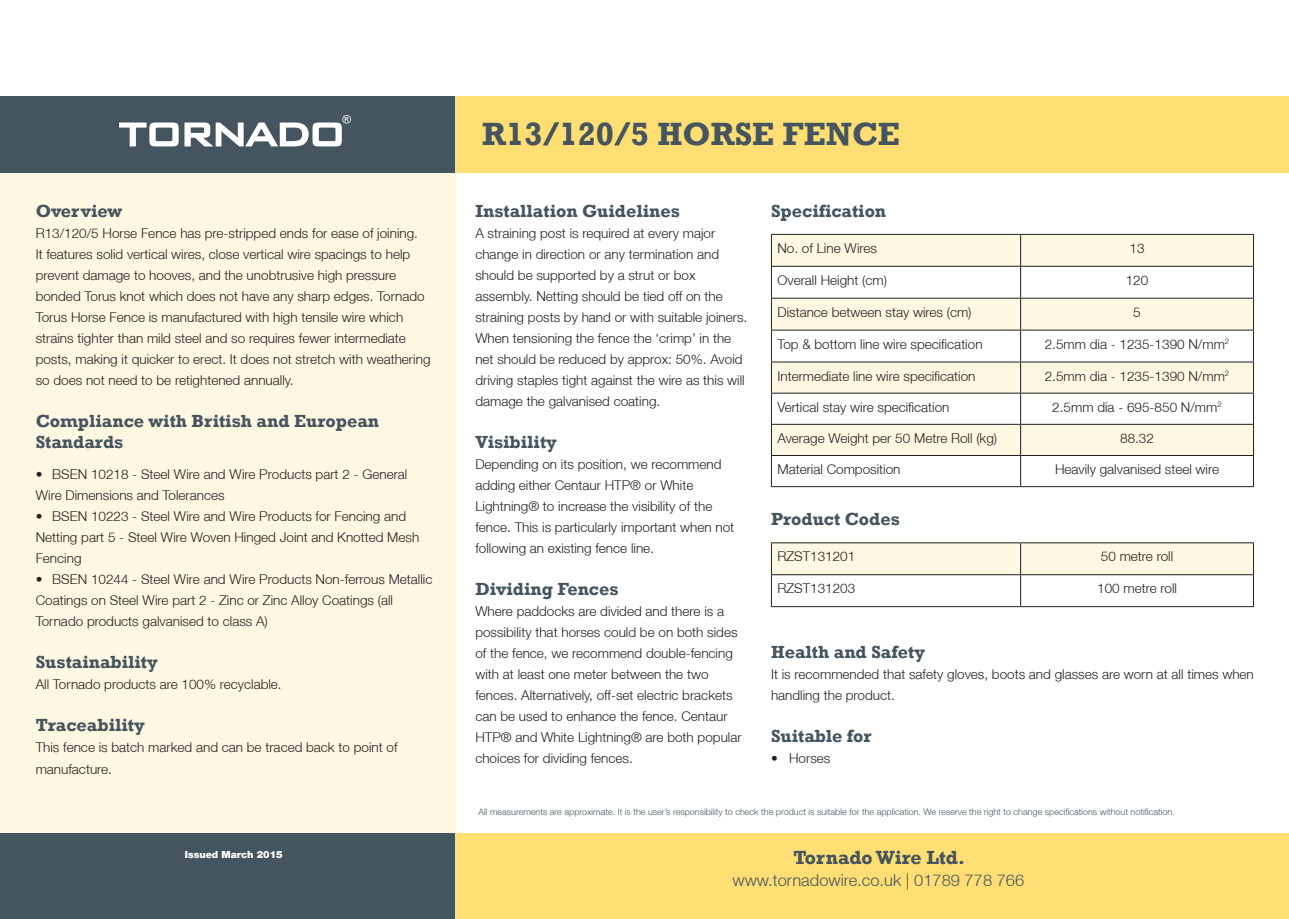
<style>
.page{position:relative;width:1289px;height:919px;background:#fff}
.page>*{position:absolute;margin:0;border:0;box-sizing:border-box;transform-origin:0 0}
.t1{font:700 33px "Rockwell";color:#45555f}
.t2{font:700 19.5px "Rockwell";color:#45555f}
.t3{font:700 18px/21px "Rockwell";color:#45555f}
.t4{font:300 16.5px "Helvetica Neue LT";color:#45555f}
.t5{font:300 13.5px/21px "Helvetica Neue LT";color:#231f20}
.t6{font:11.55px "Rockwell";color:#fff}
.t7{font:900 9.75px "Helvetica Neue LT";color:#fff}
.t8{font:300 9px "Helvetica Neue LT";color:#45555f}
</style>
<div class="page">
<div style="left:0;top:168px;width:455px;height:665px;background:#fef7e1"></div>
<div style="left:772px;top:235px;width:481px;height:158px;background:#fef7e1"></div>
<svg style="left:772px;top:267px;width:481px;height:94px"></svg>
<svg style="left:772px;top:394px;width:481px;height:92px"></svg>
<hr style="left:771px;top:234px;width:249px;height:1px;background:#231f20">
<hr style="left:771px;top:235px;width:1px;height:31px;background:#231f20">
<hr style="left:1020px;top:234px;width:233px;height:1px;background:#231f20">
<hr style="left:1020px;top:235px;width:1px;height:31px;background:#231f20">
<hr style="left:1253px;top:235px;width:1px;height:31px;background:#231f20">
<hr style="left:771px;top:266px;width:249px;height:1px;background:#231f20">
<hr style="left:771px;top:266px;width:1px;height:32px;background:#231f20">
<hr style="left:1020px;top:266px;width:233px;height:1px;background:#231f20">
<hr style="left:1020px;top:266px;width:1px;height:32px;background:#231f20">
<hr style="left:1253px;top:266px;width:1px;height:32px;background:#231f20">
<hr style="left:771px;top:298px;width:249px;height:1px;background:#231f20">
<hr style="left:771px;top:298px;width:1px;height:32px;background:#231f20">
<hr style="left:1020px;top:298px;width:233px;height:1px;background:#231f20">
<hr style="left:1020px;top:298px;width:1px;height:32px;background:#231f20">
<hr style="left:1253px;top:298px;width:1px;height:32px;background:#231f20">
<hr style="left:771px;top:330px;width:249px;height:1px;background:#231f20">
<hr style="left:771px;top:330px;width:1px;height:31px;background:#231f20">
<hr style="left:1020px;top:330px;width:233px;height:1px;background:#231f20">
<hr style="left:1020px;top:330px;width:1px;height:31px;background:#231f20">
<hr style="left:1253px;top:330px;width:1px;height:31px;background:#231f20">
<hr style="left:771px;top:361px;width:249px;height:1px;background:#231f20">
<hr style="left:771px;top:362px;width:1px;height:31px;background:#231f20">
<hr style="left:1020px;top:361px;width:233px;height:1px;background:#231f20">
<hr style="left:1020px;top:362px;width:1px;height:31px;background:#231f20">
<hr style="left:1253px;top:362px;width:1px;height:31px;background:#231f20">
<hr style="left:771px;top:393px;width:249px;height:1px;background:#231f20">
<hr style="left:771px;top:393px;width:1px;height:31px;background:#231f20">
<hr style="left:1020px;top:393px;width:233px;height:1px;background:#231f20">
<hr style="left:1020px;top:393px;width:1px;height:31px;background:#231f20">
<hr style="left:1253px;top:393px;width:1px;height:31px;background:#231f20">
<hr style="left:771px;top:424px;width:249px;height:1px;background:#231f20">
<hr style="left:771px;top:424px;width:1px;height:31px;background:#231f20">
<hr style="left:1020px;top:424px;width:233px;height:1px;background:#231f20">
<hr style="left:1020px;top:424px;width:1px;height:31px;background:#231f20">
<hr style="left:1253px;top:424px;width:1px;height:31px;background:#231f20">
<hr style="left:771px;top:455px;width:249px;height:1px;background:#231f20">
<hr style="left:771px;top:456px;width:1px;height:30px;background:#231f20">
<hr style="left:1020px;top:455px;width:233px;height:1px;background:#231f20">
<hr style="left:1020px;top:456px;width:1px;height:30px;background:#231f20">
<hr style="left:1253px;top:456px;width:1px;height:30px;background:#231f20">
<hr style="left:771px;top:486px;width:249px;height:1px;background:#231f20">
<hr style="left:1020px;top:486px;width:233px;height:1px;background:#231f20">
<svg style="left:772px;top:543px;width:481px;height:63px"></svg>
<hr style="left:771px;top:542px;width:249px;height:1px;background:#231f20">
<hr style="left:771px;top:543px;width:1px;height:31px;background:#231f20">
<hr style="left:1020px;top:542px;width:233px;height:1px;background:#231f20">
<hr style="left:1020px;top:543px;width:1px;height:31px;background:#231f20">
<hr style="left:1253px;top:543px;width:1px;height:31px;background:#231f20">
<hr style="left:771px;top:574px;width:249px;height:1px;background:#231f20">
<hr style="left:771px;top:575px;width:1px;height:31px;background:#231f20">
<hr style="left:1020px;top:574px;width:233px;height:1px;background:#231f20">
<hr style="left:1020px;top:575px;width:1px;height:31px;background:#231f20">
<hr style="left:1253px;top:575px;width:1px;height:31px;background:#231f20">
<hr style="left:771px;top:606px;width:249px;height:1px;background:#231f20">
<hr style="left:1020px;top:606px;width:233px;height:1px;background:#231f20">
<div style="left:0;top:96px;width:455px;height:76px;background:#45555f"></div>
<div style="left:455px;top:96px;width:833px;height:76px;background:#ffde74"></div>
<svg style="left:119px;top:122px;width:223px;height:24px"></svg>
<div style="left:455px;top:833px;width:833px;height:85px;background:#ffde74"></div>
<div style="left:0;top:833px;width:455px;height:85px;background:#45555f"></div>
<p class="t6" style="left:342px;top:115px;width:10px">®</p>
<h3 class="t3" style="left:36px;top:202px;width:88px">Overview</h3>
<p class="t5" style="left:36px;top:223px;width:396px">R13/120/5 Horse Fence has pre-stripped ends for ease of joining.<br>It features solid vertical wires, close vertical wire spacings to help prevent damage to hooves, and the unobtrusive high pressure bonded Torus knot which does not have any sharp edges. Tornado Torus Horse Fence is manufactured with high tensile wire which strains tighter than mild steel and so requires fewer intermediate posts, making it quicker to erect. It does not stretch with weathering so does not need to be retightened annually.</p>
<h3 class="t3" style="left:36px;top:412px;width:345px">Compliance with British and European<br>Standards</h3>
<p class="t5" style="left:36px;top:465px;width:373px">• BSEN 10218 - Steel Wire and Wire Products part 2 - General<br>Wire Dimensions and Tolerances</p>
<p class="t5" style="left:36px;top:507px;width:385px">• BSEN 10223 - Steel Wire and Wire Products for Fencing and<br>Netting part 5 - Steel Wire Woven Hinged Joint and Knotted Mesh<br>Fencing</p>
<p class="t5" style="left:36px;top:570px;width:398px">• BSEN 10244 - Steel Wire and Wire Products Non-ferrous Metallic<br>Coatings on Steel Wire part 2 - Zinc or Zinc Alloy Coatings (all<br>Tornado products galvanised to class A)</p>
<h3 class="t3" style="left:36px;top:653px;width:124px">Sustainability</h3>
<p class="t5" style="left:36px;top:675px;width:247px">All Tornado products are 100% recyclable.</p>
<h3 class="t3" style="left:36px;top:716px;width:110px">Traceability</h3>
<p class="t5" style="left:36px;top:738px;width:363px">This fence is batch marked and can be traced back to point of manufacture.</p>
<h1 class="t1" style="left:482px;top:123px;width:419px">R13/120/5 HORSE FENCE</h1>
<h3 class="t3" style="left:475px;top:202px;width:206px">Installation Guidelines</h3>
<p class="t5" style="left:475px;top:223px;width:273px">A straining post is required at every major change in direction or any termination and should be supported by a strut or box assembly. Netting should be tied off on the straining posts by hand or with suitable joiners.<br>When tensioning the fence the ‘crimp’ in the net should be reduced by approx: 50%. Avoid driving staples tight against the wire as this will damage the galvanised coating.</p>
<h3 class="t3" style="left:475px;top:433px;width:83px">Visibility</h3>
<p class="t5" style="left:475px;top:454px;width:260px">Depending on its position, we recommend adding either Centaur HTP® or White Lightning® to increase the visibility of the fence. This is particularly important when not following an existing fence line.</p>
<h3 class="t3" style="left:475px;top:580px;width:145px">Dividing Fences</h3>
<p class="t5" style="left:475px;top:601px;width:268px">Where paddocks are divided and there is a possibility that horses could be on both sides of the fence, we recommend double-fencing with at least one meter between the two fences. Alternatively, off-set electric brackets can be used to enhance the fence. Centaur HTP® and White Lightning® are both popular choices for dividing fences.</p>
<h3 class="t3" style="left:771px;top:202px;width:117px">Specification</h3>
<p class="t5" style="left:777px;top:239px;width:101px">No. of Line Wires</p>
<p class="t5" style="left:1129px;top:239px;width:17px">13</p>
<p class="t5" style="left:777px;top:270px;width:111px">Overall Height (cm)</p>
<p class="t5" style="left:1125px;top:270px;width:24px">120</p>
<p class="t5" style="left:777px;top:302px;width:196px">Distance between stay wires (cm)</p>
<p class="t5" style="left:1133px;top:302px;width:9px">5</p>
<p class="t5" style="left:777px;top:333px;width:207px">Top &amp; bottom line wire specification</p>
<p class="t5" style="left:1044px;top:334px;width:186px">2.5mm dia - 1235-1390 N/mm<sup>2</sup></p>
<p class="t5" style="left:777px;top:365px;width:200px">Intermediate line wire specification</p>
<p class="t5" style="left:1044px;top:366px;width:186px">2.5mm dia - 1235-1390 N/mm<sup>2</sup></p>
<p class="t5" style="left:777px;top:396px;width:174px">Vertical stay wire specification</p>
<p class="t5" style="left:1052px;top:397px;width:171px">2.5mm dia - 695-850 N/mm<sup>2</sup></p>
<p class="t5" style="left:777px;top:428px;width:221px">Average Weight per 50 Metre Roll (kg)</p>
<p class="t5" style="left:1120px;top:428px;width:35px">88.32</p>
<p class="t5" style="left:777px;top:459px;width:125px">Material Composition</p>
<p class="t5" style="left:1054px;top:459px;width:166px">Heavily galvanised steel wire</p>
<h3 class="t3" style="left:771px;top:510px;width:130px">Product Codes</h3>
<p class="t5" style="left:777px;top:547px;width:79px">RZST131201</p>
<p class="t5" style="left:1100px;top:547px;width:74px">50 metre roll</p>
<p class="t5" style="left:777px;top:579px;width:79px">RZST131203</p>
<p class="t5" style="left:1097px;top:579px;width:81px">100 metre roll</p>
<h3 class="t3" style="left:771px;top:643px;width:155px">Health and Safety</h3>
<p class="t5" style="left:771px;top:664px;width:484px">It is recommended that safety gloves, boots and glasses are worn at all times when handling the product.</p>
<h3 class="t3" style="left:771px;top:727px;width:102px">Suitable for</h3>
<p class="t5" style="left:771px;top:748px;width:61px">• Horses</p>
<p class="t8" style="left:478px;top:805px;width:697px">All measurements are approximate. It is the user’s responsibility to check the product is suitable for the application. We reserve the right to change specifications without notification.</p>
<p class="t7" style="left:185px;top:848px;width:99px">Issued March 2015</p>
<h2 class="t2" style="left:793px;top:850px;width:173px">Tornado Wire Ltd.</h2>
<p class="t4" style="left:732px;top:872px;width:293px">www.tornadowire.co.uk | 01789 778 766</p>
</div>
